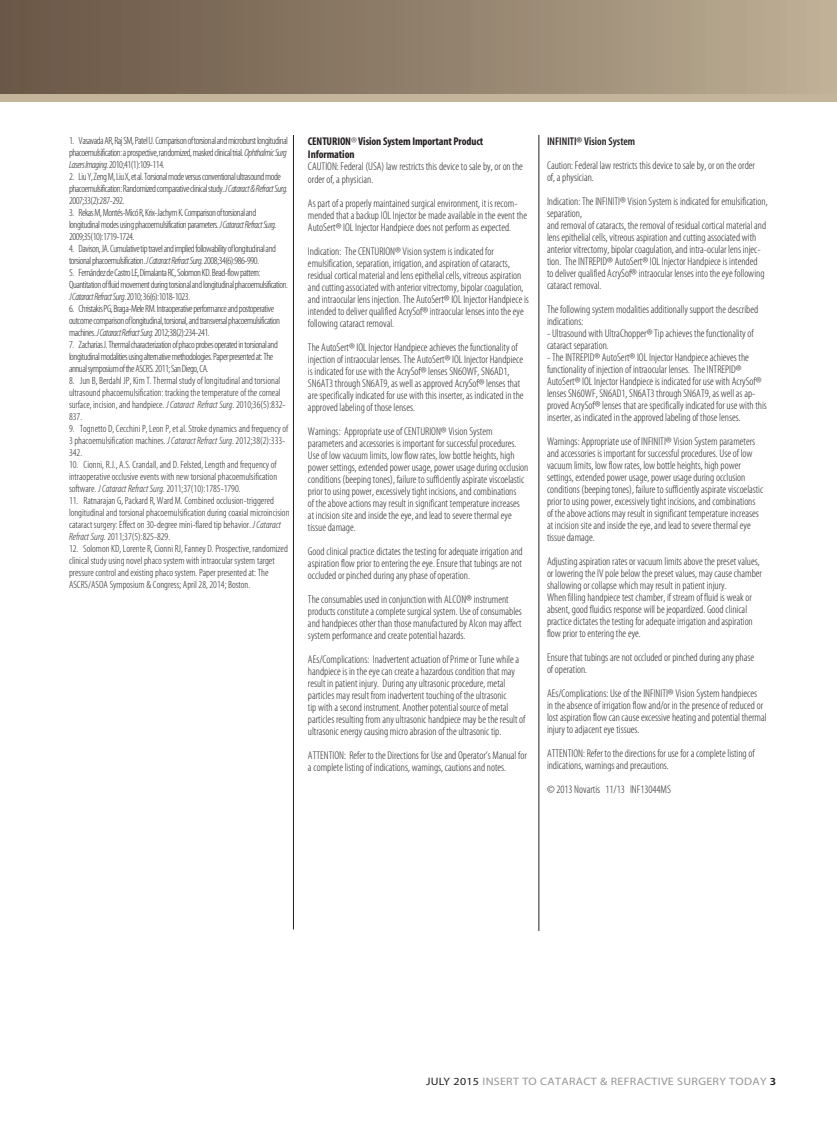
<style>
.page{position:relative;width:837px;height:1134px;background:#fff}
.page>*{position:absolute;margin:0;border:0;box-sizing:border-box;transform-origin:0 0}
.FOOTNOTES{font:11.25px/12px "Myriad MM 215 300";color:#231f20}
.FOOTNOTES-2{font:11.25px "Myriad MM 700 300";letter-spacing:-.01em;color:#231f20}
.FOOTNOTES-3{font:11.25px "Myriad MM 565 300";color:#231f20}
.t1{font:10.8px "Myriad MM 400 600";letter-spacing:.025em;color:#939598;scale:1.11 1}
.footnote{font:10.5px/12px "Myriad MM 215 300";letter-spacing:-.04em;color:#231f20}
.footnote-2{font:10.5px/12px "Myriad MM 215 300";color:#231f20}
.s1{font-family:"Myriad MM It 215 300"}
.s2{font-family:"Myriad MM 215 300"}
.s3{color:#231f20}
.s4{font-family:"Myriad MM 565 600";color:#231f20}
</style>
<div class="page">
<div style="left:0;top:92px;width:837px;height:10px;background:#c3b59c"></div>
<div style="left:0;top:0;width:837px;height:93px;background:linear-gradient(to right,#675443,#bdae95)"></div>
<hr style="left:293px;top:135px;width:1px;height:794px;background:#231f20">
<hr style="left:538px;top:135px;width:1px;height:796px;background:#231f20">
<p class="footnote" style="left:69px;top:135px;width:220px;text-align:justify">1. Vasavada AR, Raj SM, Patel U. Comparison of torsional and microburst longitudinal phacoemulsification: a prospective, randomized, masked clinical trial. <span class="s1">Ophthalmic Surg Lasers Imaging.</span> 2010;41(1):109-114.</p>
<p class="footnote" style="left:69px;top:171px;width:220px">2. Liu Y, Zeng M, Liu X, et al. Torsional mode versus conventional ultrasound mode phacoemulsification: Randomized comparative clinical study. <span class="s1">J Cataract &amp; Refract Surg.<br></span>2007;33(2):287-292.</p>
<p class="footnote" style="left:69px;top:207px;width:209px">3. Rekas M, Montés-Micó R, Krix-Jachym K. Comparison of torsional and longitudinal modes using phacoemulsification parameters. <span class="s1">J Cataract Refract Surg.<br></span>2009;35(10):1719-1724.</p>
<p class="footnote" style="left:69px;top:243px;width:209px">4. Davison, JA. Cumulative tip travel and implied followability of longitudinal and torsional phacoemulsification. <span class="s1">J Cataract Refract Surg.</span> 2008;34(6):986-990.</p>
<p class="footnote" style="left:69px;top:267px;width:221px">5. Fernández de Castro LE, Dimalanta RC, Solomon KD. Bead-flow pattern:<br>Quantitation of fluid movement during torsional and longitudinal phacoemulsification.<br><span class="s1">J Cataract Refract Surg</span>. 2010; 36(6):1018-1023.</p>
<p class="footnote" style="left:69px;top:303px;width:213px">6. Christakis PG, Braga-Mele RM. Intraoperative performance and postoperative outcome comparison of longitudinal, torsional, and transversal phacoemulsification machines. <span class="s1">J Cataract Refract Surg.</span> 2012;38(2):234-241.</p>
<p class="footnote" style="left:69px;top:339px;width:211px">7. Zacharias J. Thermal characterization of phaco probes operated in torsional and longitudinal modalities using alternative methodologies. Paper presented at: The annual symposium of the ASCRS. 2011; San Diego, CA.</p>
<p class="footnote-2" style="left:69px;top:375px;width:218px">8. Jun B, Berdahl JP, Kim T. Thermal study of longitudinal and torsional ultrasound phacoemulsification: tracking the temperature of the corneal surface, incision, and handpiece. <span class="s1">J Cataract Refract Surg.</span> 2010;36(5):832- 837.</p>
<p class="footnote-2" style="left:69px;top:423px;width:221px">9. Tognetto D, Cecchini P, Leon P, et al. Stroke dynamics and frequency of<br>3 phacoemulsification machines. <span class="s1">J Cataract Refract Surg</span>. 2012;38(2):333-<br>342.</p>
<p class="footnote" style="left:69px;top:459px;width:210px;text-align:justify">10. Cionni, R.J., A.S. Crandall, and D. Felsted, Length and frequency of intraoperative occlusive events with new torsional phacoemulsification software. <span class="s1">J Cataract Refract Surg.</span> 2011;37(10):1785-1790.</p>
<p class="footnote-2" style="left:69px;top:495px;width:222px">11. Ratnarajan G, Packard R, Ward M. Combined occlusion-triggered longitudinal and torsional phacoemulsification during coaxial microincision cataract surgery: Effect on 30-degree mini-flared tip behavior. <span class="s1">J Cataract Refract Surg.</span> 2011;37(5):825-829.</p>
<p class="footnote-2" style="left:69px;top:543px;width:220px">12. Solomon KD, Lorente R, Cionni RJ, Fanney D. Prospective, randomized clinical study using novel phaco system with intraocular system target pressure control and existing phaco system. Paper presented at: The ASCRS/ASOA Symposium &amp; Congress; April 28, 2014; Boston.</p>
<p class="FOOTNOTES-2" style="left:308px;top:136px;width:177px">CENTURION<span class="s2">®</span> Vision System Important Product</p>
<p class="FOOTNOTES-2" style="left:308px;top:148px;width:48px">Information</p>
<p class="FOOTNOTES" style="left:308px;top:161px;width:216px;line-height:12.8px">CAUTION: Federal (USA) law restricts this device to sale by, or on the order of, a physician.</p>
<p class="FOOTNOTES" style="left:308px;top:198px;width:221px">As part of a properly maintained surgical environment, it is recom&shy;mended that a backup IOL Injector be made available in the event the<br>AutoSert® IOL Injector Handpiece does not perform as expected.</p>
<p class="FOOTNOTES" style="left:308px;top:246px;width:222px">Indication: The CENTURION® Vision system is indicated for emulsification, separation, irrigation, and aspiration of cataracts, residual cortical material and lens epithelial cells, vitreous aspiration and cutting associated with anterior vitrectomy, bipolar coagulation, and intraocular lens injection. The AutoSert® IOL Injector Handpiece is intended to deliver qualified AcrySof® intraocular lenses into the eye following cataract removal.</p>
<p class="FOOTNOTES" style="left:308px;top:342px;width:217px">The AutoSert® IOL Injector Handpiece achieves the functionality of injection of intraocular lenses. The AutoSert® IOL Injector Handpiece is indicated for use with the AcrySof® lenses SN6OWF, SN6AD1, SN6AT3 through SN6AT9, as well as approved AcrySof® lenses that are specifically indicated for use with this inserter, as indicated in the approved labeling of those lenses.</p>
<p class="FOOTNOTES" style="left:308px;top:426px;width:222px">Warnings: Appropriate use of CENTURION® Vision System parameters and accessories is important for successful procedures.<br>Use of low vacuum limits, low flow rates, low bottle heights, high power settings, extended power usage, power usage during occlusion conditions (beeping tones), failure to sufficiently aspirate viscoelastic prior to using power, excessively tight incisions, and combinations<br>of the above actions may result in significant temperature increases at incision site and inside the eye, and lead to severe thermal eye tissue damage.</p>
<p class="FOOTNOTES" style="left:308px;top:546px;width:216px;text-align:justify">Good clinical practice dictates the testing for adequate irrigation and aspiration flow prior to entering the eye. Ensure that tubings are not occluded or pinched during any phase of operation.</p>
<p class="FOOTNOTES" style="left:308px;top:594px;width:215px">The consumables used in conjunction with ALCON® instrument products constitute a complete surgical system. Use of consumables and handpieces other than those manufactured by Alcon may affect system performance and create potential hazards.</p>
<p class="FOOTNOTES" style="left:308px;top:654px;width:219px">AEs/Complications: Inadvertent actuation of Prime or Tune while a handpiece is in the eye can create a hazardous condition that may result in patient injury. During any ultrasonic procedure, metal particles may result from inadvertent touching of the ultrasonic<br>tip with a second instrument. Another potential source of metal particles resulting from any ultrasonic handpiece may be the result of ultrasonic energy causing micro abrasion of the ultrasonic tip.</p>
<p class="FOOTNOTES" style="left:308px;top:750px;width:220px">ATTENTION: Refer to the Directions for Use and Operator’s Manual for a complete listing of indications, warnings, cautions and notes.</p>
<p class="FOOTNOTES-3" style="left:547px;top:136px;width:90px">INFINITI® Vision System</p>
<p class="FOOTNOTES" style="left:547px;top:160px;width:210px">Caution: Federal law restricts this device to sale by, or on the order of, a physician.</p>
<p class="FOOTNOTES" style="left:547px;top:196px;width:222px">Indication: The INFINITI® Vision System is indicated for emulsification, separation,</p>
<p class="FOOTNOTES" style="left:547px;top:220px;width:221px">and removal of cataracts, the removal of residual cortical material and lens epithelial cells, vitreous aspiration and cutting associated with anterior vitrectomy, bipolar coagulation, and intra-ocular lens injec&shy;tion. The INTREPID® AutoSert® IOL Injector Handpiece is intended to deliver qualified AcrySof® intraocular lenses into the eye following cataract removal.</p>
<p class="FOOTNOTES" style="left:547px;top:304px;width:213px">The following system modalities additionally support the described indications:</p>
<p class="FOOTNOTES" style="left:547px;top:328px;width:208px">- Ultrasound with UltraChopper® Tip achieves the functionality of cataract separation.</p>
<p class="FOOTNOTES" style="left:547px;top:352px;width:221px">- The INTREPID® AutoSert® IOL Injector Handpiece achieves the functionality of injection of intraocular lenses. The INTREPID® AutoSert® IOL Injector Handpiece is indicated for use with AcrySof® lenses SN60WF, SN6AD1, SN6AT3 through SN6AT9, as well as ap&shy;proved AcrySof® lenses that are specifically indicated for use with this inserter, as indicated in the approved labeling of those lenses.</p>
<p class="FOOTNOTES" style="left:547px;top:436px;width:218px">Warnings: Appropriate use of INFINITI® Vision System parameters and accessories is important for successful procedures. Use of low vacuum limits, low flow rates, low bottle heights, high power settings, extended power usage, power usage during occlusion conditions (beeping tones), failure to sufficiently aspirate viscoelastic prior to using power, excessively tight incisions, and combinations of the above actions may result in significant temperature increases at incision site and inside the eye, and lead to severe thermal eye tissue damage.</p>
<p class="FOOTNOTES" style="left:547px;top:556px;width:216px">Adjusting aspiration rates or vacuum limits above the preset values, or lowering the IV pole below the preset values, may cause chamber shallowing or collapse which may result in patient injury.</p>
<p class="FOOTNOTES" style="left:547px;top:592px;width:207px">When filling handpiece test chamber, if stream of fluid is weak or absent, good fluidics response will be jeopardized. Good clinical practice dictates the testing for adequate irrigation and aspiration flow prior to entering the eye.</p>
<p class="FOOTNOTES" style="left:547px;top:652px;width:209px">Ensure that tubings are not occluded or pinched during any phase of operation.</p>
<p class="FOOTNOTES" style="left:547px;top:688px;width:221px">AEs/Complications: Use of the INFINITI® Vision System handpieces<br>in the absence of irrigation flow and/or in the presence of reduced or lost aspiration flow can cause excessive heating and potential thermal injury to adjacent eye tissues.</p>
<p class="FOOTNOTES" style="left:547px;top:748px;width:209px">ATTENTION: Refer to the directions for use for a complete listing of indications, warnings and precautions.</p>
<p class="FOOTNOTES" style="left:547px;top:784px;width:125px">© 2013 Novartis 11/13 INF13044MS</p>
<p class="t1" style="left:426px;top:1076px;width:317px"><span class="s3">JULY 2015</span> INSERT TO CATARACT &amp; REFRACTIVE SURGERY TODAY <span class="s4">3</span></p>
</div>
